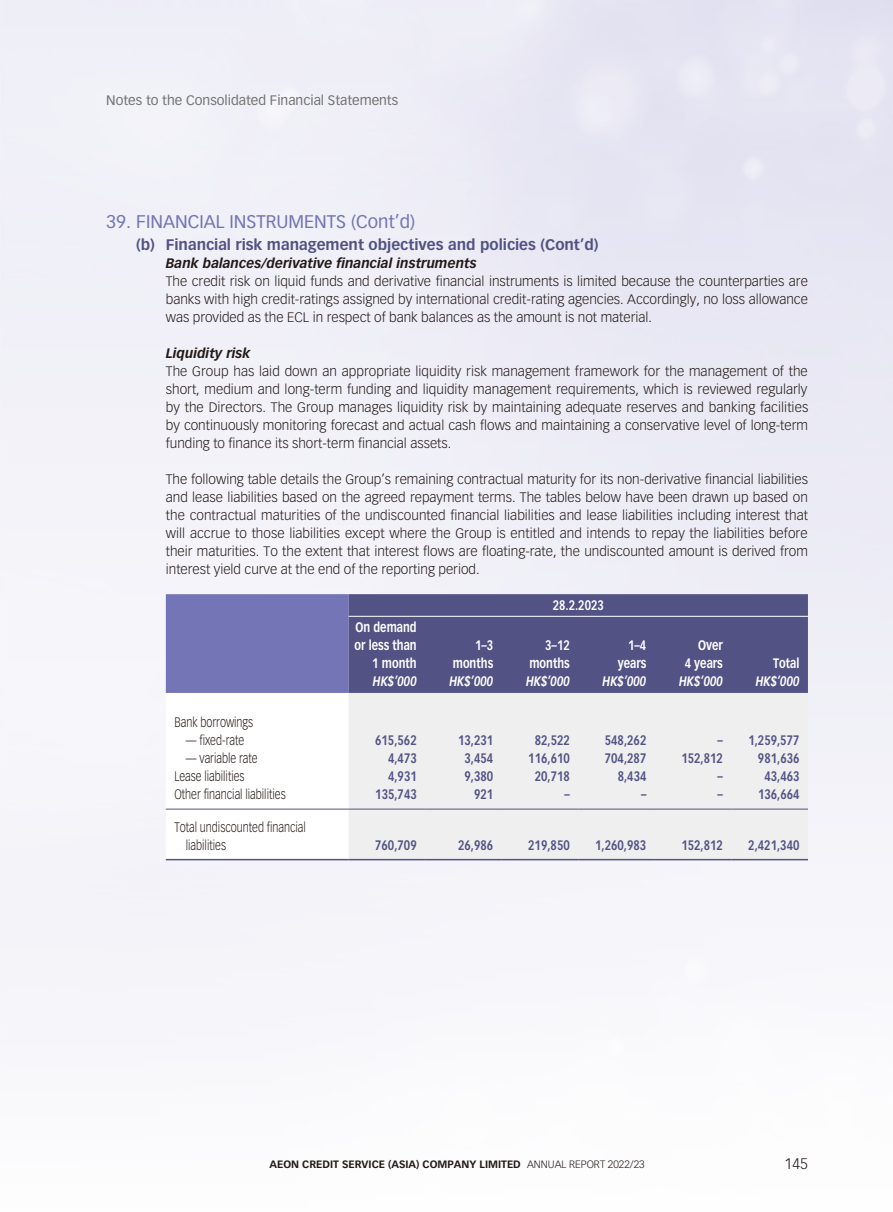
<style>
.page{position:relative;width:893px;height:1212px;background:#fff}
.page>*{position:absolute;margin:0;border:0;box-sizing:border-box;transform-origin:0 0}
.t1{font:18px "Vectora LT Std";color:#7375b6}
.t2{font:700 15px "Vectora LT Std";color:#525284}
.t3{font:300 15px "Vectora LT Std";color:#231916}
.t4{font:300 13.5px/18px "Vectora LT Std";color:#231916;text-align:justify}
.t5{font:700 13.5px "Vectora LT Std";color:#525284;scale:.8 1}
.t6{font:300 13.5px/18px "Vectora LT Std";color:#231916;scale:.8 1}
.t7{font:700 13.5px/18px "Vectora LT Std";color:#fff;text-align:right;scale:.8 1}
.t8{font:italic 700 13.5px "Vectora LT Std";color:#231916}
.t9{font:italic 700 13.5px "Vectora LT Std";color:#fff;scale:.8 1}
.t10{font:13.5px "Vectora LT Std";color:#727272}
.t11{font:700 10.5px "Vectora LT Std";color:#231916}
.s1{font-weight:300}
</style>
<div class="page">
<div style="left:349px;top:594px;width:459px;height:99px;background:#525284"></div>
<svg style="left:166px;top:594px;width:183px;height:265px"></svg>
<div style="left:349px;top:693px;width:459px;height:166px;background:#efeff0"></div>
<hr style="left:349px;top:616px;width:459px;height:1px;background:#fff">
<hr style="left:166px;top:809px;width:183px;height:1px;background:#525284">
<hr style="left:349px;top:809px;width:76px;height:1px;background:#525284">
<hr style="left:425px;top:809px;width:77px;height:1px;background:#525284">
<hr style="left:502px;top:809px;width:76px;height:1px;background:#525284">
<hr style="left:578px;top:809px;width:77px;height:1px;background:#525284">
<hr style="left:655px;top:809px;width:76px;height:1px;background:#525284">
<hr style="left:731px;top:809px;width:77px;height:1px;background:#525284">
<hr style="left:166px;top:859px;width:183px;height:1px;background:#525284">
<hr style="left:349px;top:859px;width:76px;height:1px;background:#525284">
<hr style="left:425px;top:859px;width:77px;height:1px;background:#525284">
<hr style="left:502px;top:859px;width:76px;height:1px;background:#525284">
<hr style="left:578px;top:859px;width:77px;height:1px;background:#525284">
<hr style="left:655px;top:859px;width:76px;height:1px;background:#525284">
<hr style="left:731px;top:859px;width:77px;height:1px;background:#525284">
<p class="t10" style="left:106px;top:92px;width:293px">Notes to the Consolidated Financial Statements</p>
<h1 class="t1" style="left:106px;top:211px;width:310px">39. FINANCIAL INSTRUMENTS (Cont’d)</h1>
<p class="t2" style="left:136px;top:235px;width:464px">(b) Financial risk management objectives and policies (Cont’d)</p>
<p class="t8" style="left:166px;top:255px;width:312px">Bank balances/derivative financial instruments</p>
<p class="t4" style="left:166px;top:272px;width:644px">The credit risk on liquid funds and derivative financial instruments is limited because the counterparties are banks with high credit-ratings assigned by international credit-rating agencies. Accordingly, no loss allowance was provided as the ECL in respect of bank balances as the amount is not material.</p>
<p class="t8" style="left:166px;top:345px;width:86px">Liquidity risk</p>
<p class="t4" style="left:166px;top:362px;width:644px">The Group has laid down an appropriate liquidity risk management framework for the management of the short, medium and long-term funding and liquidity management requirements, which is reviewed regularly by the Directors. The Group manages liquidity risk by maintaining adequate reserves and banking facilities by continuously monitoring forecast and actual cash flows and maintaining a conservative level of long-term funding to finance its short-term financial assets.</p>
<p class="t4" style="left:166px;top:470px;width:644px">The following table details the Group’s remaining contractual maturity for its non-derivative financial liabilities and lease liabilities based on the agreed repayment terms. The tables below have been drawn up based on the contractual maturities of the undiscounted financial liabilities and lease liabilities including interest that will accrue to those liabilities except where the Group is entitled and intends to repay the liabilities before their maturities. To the extent that interest flows are floating-rate, the undiscounted amount is derived from interest yield curve at the end of the reporting period.</p>
<p class="t7" style="left:553px;top:596px;width:65px">28.2.2023</p>
<p class="t7" style="left:354px;top:618px;width:79px">On demand or less than<br>1 month</p>
<p class="t7" style="left:453px;top:636px;width:52px">1–3 months</p>
<p class="t7" style="left:529px;top:636px;width:52px">3–12 months</p>
<p class="t7" style="left:618px;top:636px;width:37px">1–4 years</p>
<p class="t7" style="left:685px;top:636px;width:49px">Over<br>4 years</p>
<p class="t7" style="left:773px;top:654px;width:34px">Total</p>
<p class="t9" style="left:373px;top:673px;width:56px">HK$’000</p>
<p class="t9" style="left:449px;top:673px;width:56px">HK$’000</p>
<p class="t9" style="left:526px;top:673px;width:56px">HK$’000</p>
<p class="t9" style="left:603px;top:673px;width:56px">HK$’000</p>
<p class="t9" style="left:679px;top:673px;width:56px">HK$’000</p>
<p class="t9" style="left:756px;top:673px;width:56px">HK$’000</p>
<p class="t6" style="left:174px;top:713px;width:100px">Bank borrowings</p>
<p class="t6" style="left:186px;top:731px;width:75px">— fixed-rate</p>
<p class="t5" style="left:375px;top:732px;width:53px">615,562</p>
<p class="t5" style="left:458px;top:732px;width:45px">13,231</p>
<p class="t5" style="left:535px;top:732px;width:45px">82,522</p>
<p class="t5" style="left:605px;top:732px;width:53px">548,262</p>
<p class="t5" style="left:717px;top:732px;width:104px">– 1,259,577</p>
<p class="t6" style="left:186px;top:749px;width:91px">— variable rate</p>
<p class="t5" style="left:388px;top:750px;width:37px">4,473</p>
<p class="t5" style="left:465px;top:750px;width:37px">3,454</p>
<p class="t5" style="left:528px;top:750px;width:53px">116,610</p>
<p class="t5" style="left:605px;top:750px;width:53px">704,287</p>
<p class="t5" style="left:681px;top:750px;width:53px">152,812</p>
<p class="t5" style="left:758px;top:750px;width:53px">981,636</p>
<p class="t6" style="left:174px;top:767px;width:89px">Lease liabilities</p>
<p class="t5" style="left:388px;top:768px;width:37px">4,931</p>
<p class="t5" style="left:465px;top:768px;width:37px">9,380</p>
<p class="t5" style="left:535px;top:768px;width:45px">20,718</p>
<p class="t5" style="left:618px;top:768px;width:37px">8,434</p>
<p class="t5" style="left:718px;top:768px;width:8px">–</p>
<p class="t5" style="left:764px;top:768px;width:45px">43,463</p>
<p class="t6" style="left:174px;top:785px;width:141px">Other financial liabilities</p>
<p class="t5" style="left:375px;top:786px;width:53px">135,743</p>
<p class="t5" style="left:474px;top:786px;width:25px">921</p>
<p class="t5" style="left:564px;top:786px;width:8px">–</p>
<p class="t5" style="left:641px;top:786px;width:8px">–</p>
<p class="t5" style="left:718px;top:786px;width:8px">–</p>
<p class="t5" style="left:758px;top:786px;width:53px">136,664</p>
<p class="t6" style="left:186px;top:818px;width:151px;text-indent:-11px">Total undiscounted financial liabilities</p>
<p class="t5" style="left:375px;top:836px;width:53px">760,709</p>
<p class="t5" style="left:458px;top:836px;width:45px">26,986</p>
<p class="t5" style="left:528px;top:836px;width:53px">219,850</p>
<p class="t5" style="left:595px;top:836px;width:65px">1,260,983</p>
<p class="t5" style="left:681px;top:836px;width:53px">152,812</p>
<p class="t5" style="left:748px;top:836px;width:65px">2,421,340</p>
<p class="t11" style="left:270px;top:1157px;width:376px">AEON CREDIT SERVICE (ASIA) COMPANY LIMITED <span class="s1">ANNUAL REPORT 2022/23</span></p>
<p class="t3" style="left:784px;top:1154px;width:25px">145</p>
</div>
